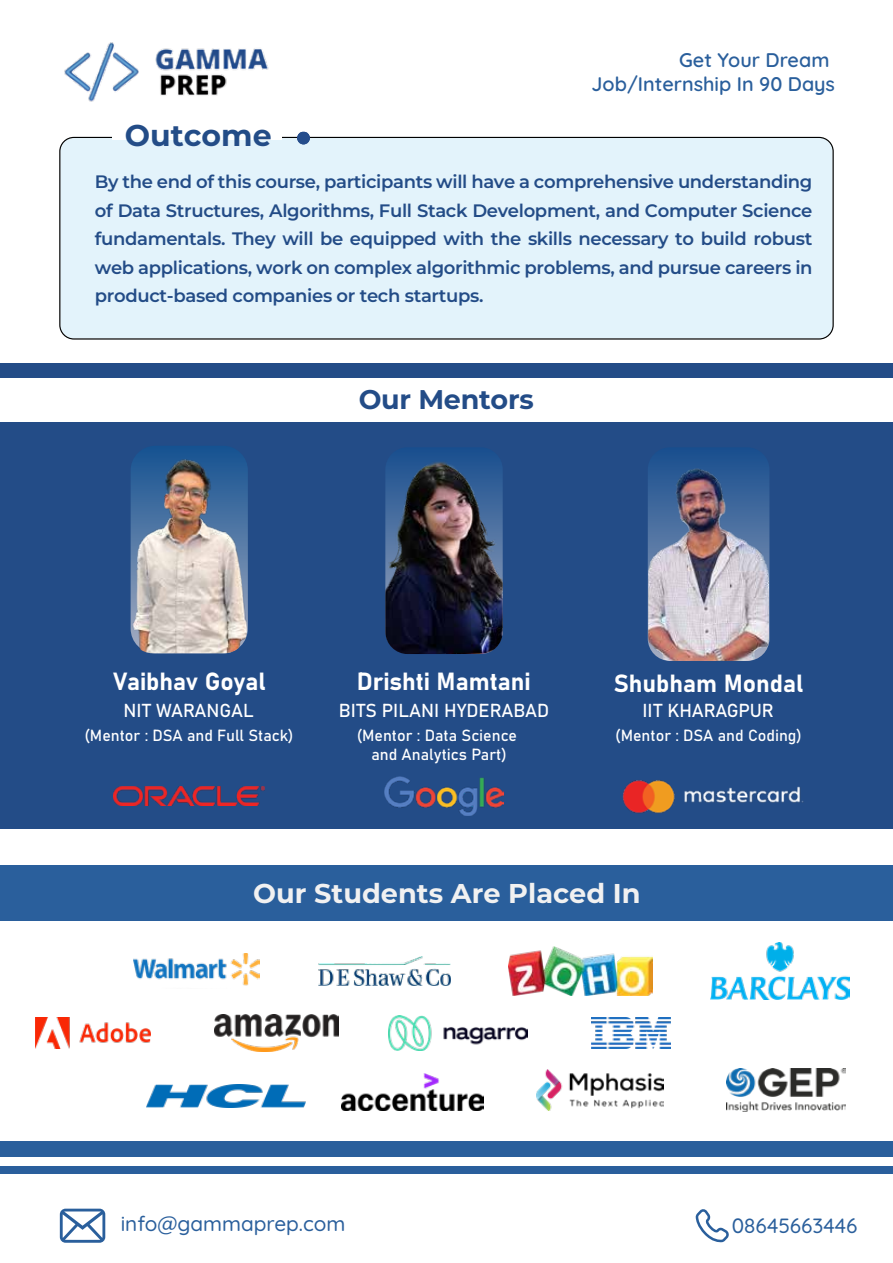
<style>
.page{position:relative;width:893px;height:1263px;background:#fff}
.page>*{position:absolute;margin:0;border:0;box-sizing:border-box;transform-origin:0 0}
.t1{font:100 30px "Montserrat";color:#234c87}
.t2{font:700 27.15px "Montserrat";color:#f1f1f1}
.t3{font:100 27px "Montserrat";letter-spacing:-.01em;color:#234c87}
.t4{font:24.45px "Bahnschrift";color:#fff}
.t5{font:300 20.7px "Quicksand";color:#2a5f9c}
.t6{font:300 19.8px/23.7px "Quicksand";color:#2a5f9c;text-align:right}
.t7{font:18.6px "Bahnschrift";color:#fff}
.t8{font:600 18px/28.5px "Montserrat";letter-spacing:-.02em;color:#234c87;text-align:justify}
.t9{font:15.9px/19px "Bahnschrift";color:#fff;text-align:center}
</style>
<div class="page">
<div style="left:0;top:363px;width:893px;height:466px;background:#234c87"></div>
<img style="left:64px;top:42px;width:205px;height:60px">
<div style="left:60px;top:137px;width:773px;height:202px;background:#e3f3fb;border-radius:14px"></div>
<div style="left:59px;top:137px;width:775px;height:203px;border:1px solid #000;border-radius:14px"></div>
<div style="left:113px;top:125px;width:169px;height:14px;background:#fff"></div>
<div style="left:297px;top:132px;width:13px;height:12px;background:#254d8c;border-radius:6px"></div>
<img style="left:130px;top:447px;width:117px;height:206px">
<img style="left:113px;top:786px;width:152px;height:20px">
<div style="left:648px;top:448px;width:121px;height:20px;background:#1f5290"></div>
<img style="left:622px;top:780px;width:182px;height:34px">
<img style="left:648px;top:468px;width:121px;height:193px">
<img style="left:384px;top:776px;width:120px;height:40px">
<img style="left:385px;top:462px;width:118px;height:192px">
<div style="left:0;top:378px;width:893px;height:43px;background:#fff"></div>
<svg style="left:60px;top:1209px;width:45px;height:34px"></svg>
<svg style="left:696px;top:1209px;width:33px;height:33px"></svg>
<div style="left:0;top:865px;width:893px;height:55px;background:#2a5f9c"></div>
<div style="left:0;top:1141px;width:893px;height:16px;background:#2a5f9c"></div>
<div style="left:0;top:1166px;width:893px;height:8px;background:#2a5f9c"></div>
<img style="left:134px;top:953px;width:125px;height:33px">
<img style="left:319px;top:956px;width:132px;height:29px">
<img style="left:509px;top:946px;width:143px;height:49px">
<img style="left:710px;top:942px;width:139px;height:57px">
<img style="left:35px;top:1018px;width:116px;height:30px">
<img style="left:215px;top:1014px;width:123px;height:38px">
<img style="left:388px;top:1015px;width:139px;height:35px">
<img style="left:592px;top:1017px;width:79px;height:32px">
<img style="left:146px;top:1085px;width:160px;height:22px">
<img style="left:342px;top:1073px;width:141px;height:38px">
<img style="left:537px;top:1069px;width:126px;height:42px">
<img style="left:727px;top:1068px;width:119px;height:44px">
<p class="t6" style="left:592px;top:46px;width:245px">Get Your Dream<br>Job/Internship In 90 Days</p>
<h1 class="t1" style="left:125px;top:115px;width:148px">Outcome</h1>
<p class="t8" style="left:95px;top:167px;width:719px">By the end of this course, participants will have a comprehensive understanding of Data Structures, Algorithms, Full Stack Development, and Computer Science fundamentals. They will be equipped with the skills necessary to build robust web applications, work on complex algorithmic problems, and pursue careers in product-based companies or tech startups.</p>
<h3 class="t3" style="left:359px;top:381px;width:177px">Our Mentors</h3>
<h3 class="t4" style="left:113px;top:663px;width:154px">Vaibhav Goyal</h3>
<p class="t9" style="left:85px;top:724px;width:211px">(Mentor : DSA and Full Stack)</p>
<p class="t9" style="left:615px;top:724px;width:188px">(Mentor : DSA and Coding)</p>
<h3 class="t4" style="left:357px;top:663px;width:175px">Drishti Mamtani</h3>
<p class="t9" style="left:357px;top:725px;width:162px">(Mentor : Data Science and Analytics Part)</p>
<h3 class="t4" style="left:614px;top:664px;width:191px">Shubham Mondal</h3>
<p class="t7" style="left:123px;top:696px;width:132px">NIT WARANGAL</p>
<p class="t7" style="left:642px;top:697px;width:133px">IIT KHARAGPUR</p>
<p class="t7" style="left:339px;top:696px;width:212px">BITS PILANI HYDERABAD</p>
<h2 class="t2" style="left:253px;top:873px;width:389px">Our Students Are Placed In</h2>
<p class="t5" style="left:121px;top:1208px;width:226px">info@gammaprep.com</p>
<p class="t5" style="left:732px;top:1209px;width:127px">08645663446</p>
</div>
